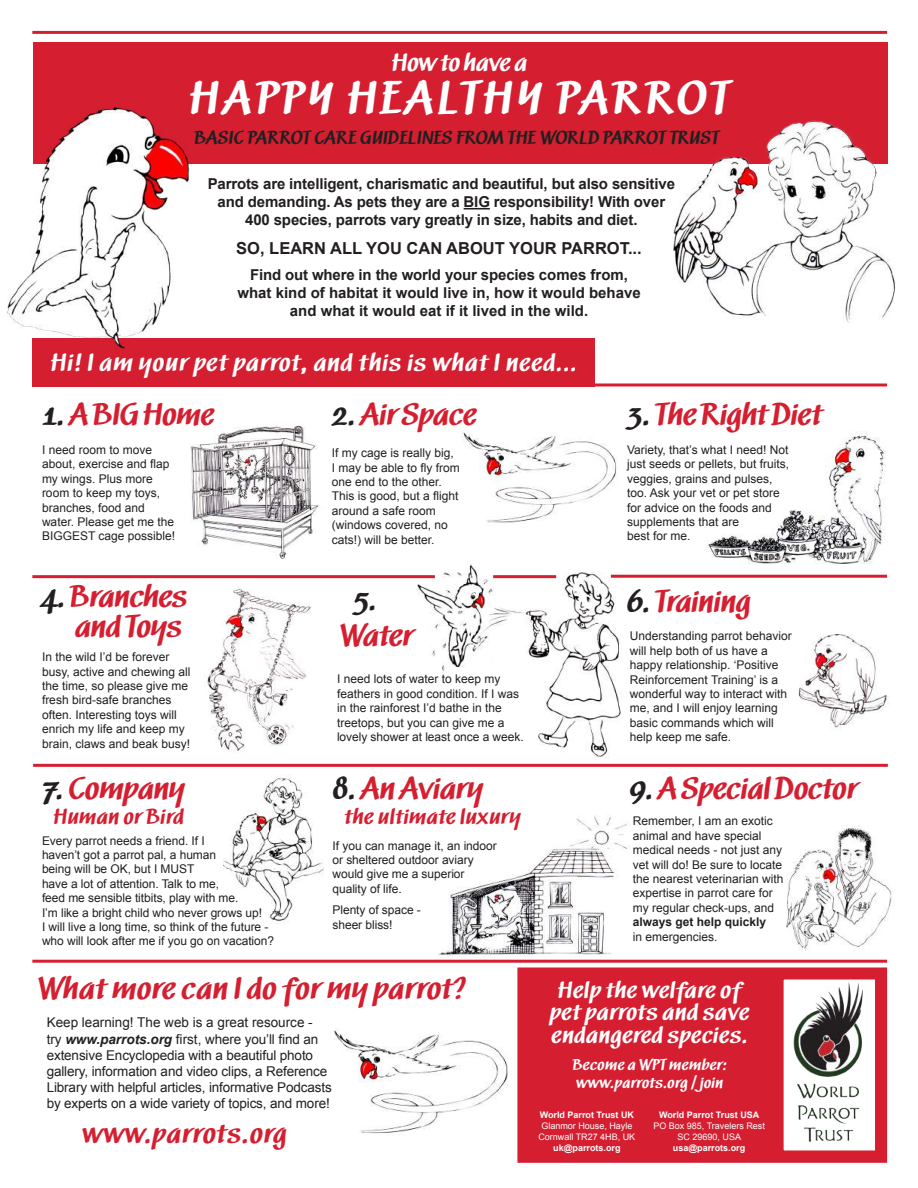
<style>
.page{position:relative;width:918px;height:1188px;background:#fff}
.page>*{position:absolute;margin:0;border:0;box-sizing:border-box;transform-origin:0 0}
.t1{font:700 45px "Black Mar DTCTOT";letter-spacing:.1em;color:#fff}
.t2{font:700 30px/30px "Black Mar DTCTOT";color:#d51f31;text-align:right}
.t3{font:700 30px "Black Mar DTCTOT";letter-spacing:.02em;color:#d51f31}
.t4{font:700 30px "Black Mar DTCTOT";color:#231f20}
.t5{font:700 27px "Black Mar DTCTOT";letter-spacing:.04em;color:#d51f31}
.t6{font:700 24px "Black Mar DTCTOT";letter-spacing:.05em;color:#fff}
.t7{font:700 24px "Black Mar DTCTOT";letter-spacing:-.01em;color:#fff}
.t8{font:700 22.5px/22.5px "Black Mar DTCTOT";letter-spacing:.03em;color:#fff;text-align:center}
.t9{font:700 21px "Black Mar DTCTOT";letter-spacing:.03em;color:#d51f31}
.t10{font:700 18px "Black Mar DTCTOT";letter-spacing:.03em;color:#231f20}
.t11{font:700 16.5px "Arial";color:#231f20}
.t12{font:700 15px/18px "Arial";letter-spacing:-.01em;color:#231f20;text-align:center}
.t13{font:700 15px/18px "Black Mar DTCTOT";letter-spacing:.03em;color:#fff}
.t14{font:13.5px/16.2px "Arial";letter-spacing:-.01em;color:#231f20}
.t15{font:12px/14.4px "Arial";color:#231f20}
.t16{font:700 12px "Arial";color:#231f20}
.t17{font:9px/10.8px "Arial";color:#fff;text-align:center}
.t18{font:700 9px "Arial";color:#fff}
.s1{color:#231f20}
.s2{font-weight:700;font-style:italic}
</style>
<div class="page">
<div style="left:33px;top:42px;width:855px;height:122px;background:#d51f31"></div>
<hr style="left:464px;top:208px;width:26px;height:2px;background:#231f20">
<img style="left:673px;top:120px;width:223px;height:203px">
<div style="left:32px;top:338px;width:563px;height:49px;background:#d51f31"></div>
<img style="left:190px;top:425px;width:129px;height:134px">
<img style="left:6px;top:107px;width:184px;height:242px">
<hr style="left:592px;top:384px;width:295px;height:3px;background:#d51f31">
<div style="left:517px;top:968px;width:370px;height:195px;background:#d51f31;border:2px solid #d51f31"></div>
<hr style="left:32px;top:31px;width:855px;height:3px;background:#d51f31">
<img style="left:462px;top:432px;width:155px;height:91px">
<img style="left:707px;top:432px;width:179px;height:132px">
<img style="left:798px;top:634px;width:92px;height:94px">
<img style="left:207px;top:588px;width:104px;height:164px">
<img style="left:406px;top:562px;width:221px;height:196px">
<div style="left:455px;top:667px;width:13px;height:19px;background:#fff"></div>
<hr style="left:32px;top:575px;width:403px;height:3px;background:#d51f31">
<img style="left:223px;top:778px;width:101px;height:146px">
<img style="left:438px;top:816px;width:211px;height:144px">
<hr style="left:33px;top:764px;width:855px;height:3px;background:#d51f31">
<img style="left:786px;top:827px;width:106px;height:124px">
<img style="left:334px;top:1029px;width:174px;height:105px">
<hr style="left:611px;top:575px;width:276px;height:3px;background:#d51f31">
<hr style="left:493px;top:575px;width:63px;height:3px;background:#d51f31">
<hr style="left:32px;top:960px;width:855px;height:3px;background:#d51f31">
<img style="left:785px;top:981px;width:89px;height:168px">
<div style="left:782px;top:978px;width:95px;height:174px;border:2px solid #d51f31"></div>
<h3 class="t7" style="left:392px;top:45px;width:136px">How to have a</h3>
<h1 class="t1" style="left:190px;top:67px;width:540px">HAPPY HEALTHY PARROT</h1>
<h3 class="t10" style="left:194px;top:125px;width:526px">BASIC PARROT CARE GUIDELINES FROM THE WORLD PARROT TRUST</h3>
<p class="t12" style="left:208px;top:175px;width:469px">Parrots are intelligent, charismatic and beautiful, but also sensitive and demanding. As pets they are a BIG responsibility! With over<br>400 species, parrots vary greatly in size, habits and diet.</p>
<h3 class="t11" style="left:236px;top:238px;width:407px">SO, LEARN ALL YOU CAN ABOUT YOUR PARROT...</h3>
<p class="t12" style="left:237px;top:266px;width:405px">Find out where in the world your species comes from, what kind of habitat it would live in, how it would behave and what it would eat if it lived in the wild.</p>
<h3 class="t6" style="left:51px;top:345px;width:527px">Hi! I am your pet parrot, and this is what I need...</h3>
<h2 class="t2" style="left:42px;top:399px;width:174px"><span class="s1">1.</span> A BIG Home</h2>
<p class="t15" style="left:42px;top:443px;width:135px">I need room to move about, exercise and flap my wings. Plus more room to keep my toys, branches, food and water. Please get me the<br>BIGGEST cage possible!</p>
<h2 class="t2" style="left:332px;top:399px;width:146px"><span class="s1">2.</span> Air Space</h2>
<h2 class="t2" style="left:627px;top:399px;width:197px"><span class="s1">3.</span> The Right Diet</h2>
<p class="t15" style="left:627px;top:443px;width:164px">Variety, that’s what I need! Not just seeds or pellets, but fruits, veggies, grains and pulses, too. Ask your vet or pet store for advice on the foods and supplements that are<br>best for me.</p>
<p class="t15" style="left:332px;top:446px;width:130px">If my cage is really big,<br>I may be able to fly from one end to the other.<br>This is good, but a flight around a safe room (windows covered, no cats!) will be better.</p>
<h2 class="t2" style="left:42px;top:581px;width:147px"><span class="s1">4.</span> Branches and Toys</h2>
<p class="t15" style="left:42px;top:650px;width:150px">In the wild I’d be forever busy, active and chewing all the time, so please give me fresh bird-safe branches often. Interesting toys will enrich my life and keep my brain, claws and beak busy!</p>
<h2 class="t2" style="left:42px;top:773px;width:144px"><span class="s1">7.</span> Company</h2>
<h3 class="t9" style="left:54px;top:802px;width:131px">Human or Bird</h3>
<p class="t15" style="left:42px;top:833px;width:234px">Every parrot needs a friend. If I<br>haven’t got a parrot pal, a human<br>being will be OK, but I MUST<br>have a lot of attention. Talk to me,<br>feed me sensible titbits, play with me.<br>I’m like a bright child who never grows up!<br>I will live a long time, so think of the future - who will look after me if you go on vacation?</p>
<h2 class="t4" style="left:353px;top:579px;width:25px">5.</h2>
<h2 class="t2" style="left:339px;top:621px;width:76px">Water</h2>
<p class="t15" style="left:337px;top:672px;width:188px">I need lots of water to keep my feathers in good condition. If I was in the rainforest I’d bathe in the treetops, but you can give me a lovely shower at least once a week.</p>
<h2 class="t2" style="left:333px;top:773px;width:152px"><span class="s1">8.</span> An Aviary</h2>
<h3 class="t9" style="left:344px;top:802px;width:178px">the ultimate luxury</h3>
<p class="t15" style="left:333px;top:838px;width:166px">If you can manage it, an indoor or sheltered outdoor aviary would give me a superior quality of life.</p>
<p class="t15" style="left:333px;top:903px;width:90px">Plenty of space - sheer bliss!</p>
<h2 class="t2" style="left:627px;top:586px;width:125px"><span class="s1">6.</span> Training</h2>
<p class="t15" style="left:630px;top:629px;width:164px">Understanding parrot behavior will help both of us have a happy relationship. ‘Positive<br>Reinforcement Training’ is a wonderful way to interact with me, and I will enjoy learning basic commands which will help keep me safe.</p>
<h2 class="t2" style="left:630px;top:773px;width:229px"><span class="s1">9.</span> A Special Doctor</h2>
<p class="t15" style="left:633px;top:814px;width:152px">Remember, I am an exotic animal and have special medical needs - not just any vet will do! Be sure to locate the nearest veterinarian with expertise in parrot care for my regular check-ups, and</p>
<p class="t16" style="left:633px;top:914px;width:135px">always get help quickly</p>
<p class="t15" style="left:633px;top:929px;width:86px">in emergencies.</p>
<h2 class="t3" style="left:37px;top:967px;width:429px">What more can I do for my parrot?</h2>
<h3 class="t8" style="left:550px;top:978px;width:201px">Help the welfare of pet parrots and save endangered species.</h3>
<p class="t14" style="left:47px;top:1015px;width:287px">Keep learning! The web is a great resource -<br>try <span class="s2">www.parrots.org</span> first, where you’ll find an extensive Encyclopedia with a beautiful photo gallery, information and video clips, a Reference Library with helpful articles, informative Podcasts by experts on a wide variety of topics, and more!</p>
<p class="t13" style="left:573px;top:1055px;width:155px">Become a WPT member: www.parrots.org / join</p>
<p class="t18" style="left:659px;top:1109px;width:102px">World Parrot Trust USA</p>
<p class="t17" style="left:653px;top:1121px;width:113px">PO Box 985, Travelers Rest<br>SC 29690, USA</p>
<p class="t18" style="left:673px;top:1142px;width:74px">usa@parrots.org</p>
<p class="t18" style="left:540px;top:1109px;width:96px">World Parrot Trust UK</p>
<p class="t17" style="left:538px;top:1121px;width:98px">Glanmor House, Hayle<br>Cornwall TR27 4HB, UK</p>
<p class="t18" style="left:553px;top:1142px;width:69px">uk@parrots.org</p>
<h3 class="t5" style="left:82px;top:1114px;width:206px">www.parrots.org</h3>
</div>
